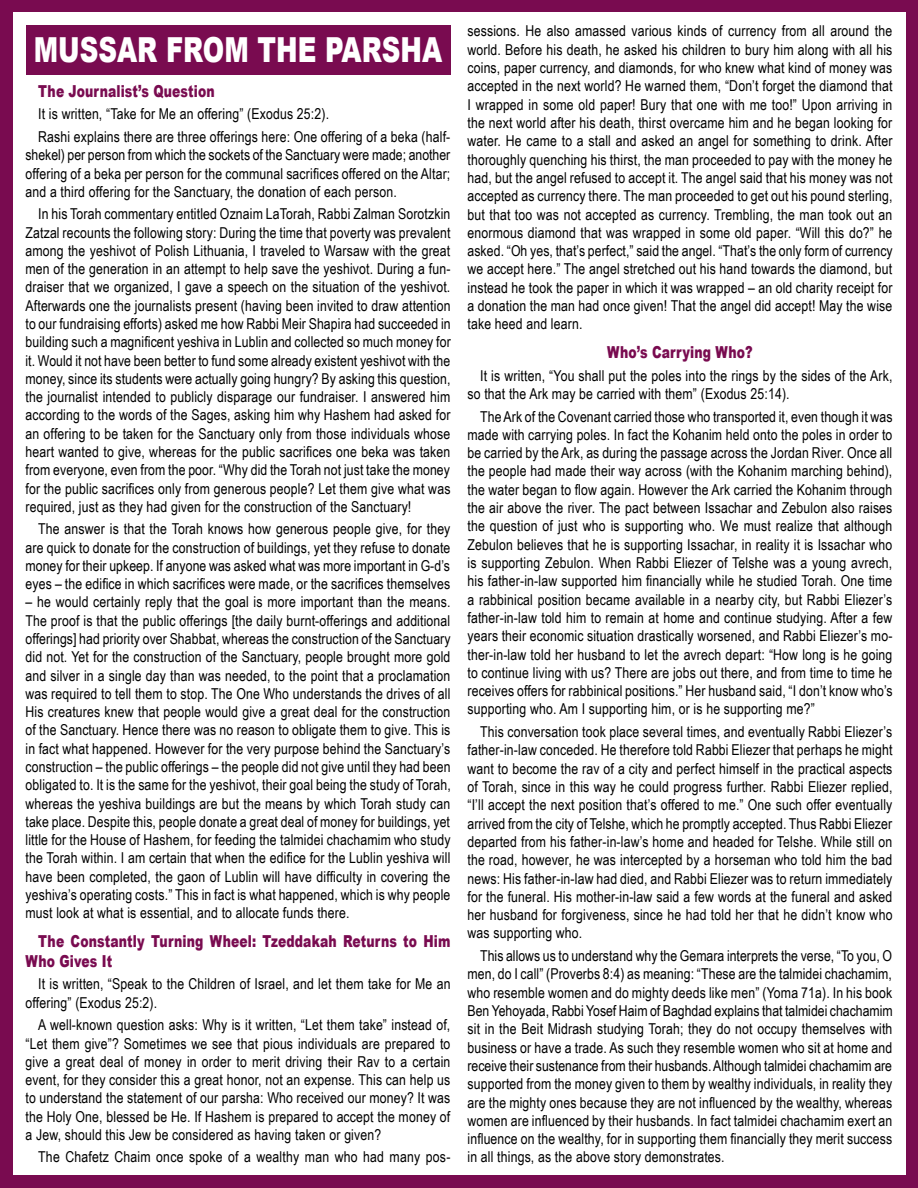
<style>
.page{position:relative;width:918px;height:1188px;background:#fff}
.page>*{position:absolute;margin:0;border:0;box-sizing:border-box;transform-origin:0 0}
.Titre{font:900 34.5px "Arial";color:#fff;scale:.75 1}
.Sous-titre{font:900 16.5px/20.1px "Arial";letter-spacing:.01em;color:#790b50;scale:.75 1}
._01sous_titre{font:900 16.5px "Arial";letter-spacing:.01em;color:#790b50;scale:.75 1}
.Corp_de_texte{font:15px/18.3px "Arial Narrow";letter-spacing:.01em;color:#000;text-align:justify}
</style>
<div class="page">
<div style="left:0;top:0;width:917px;height:1188px;background:#790b50"></div>
<div style="left:13px;top:13px;width:892px;height:1162px;background:#fff"></div>
<hr style="left:917px;top:0;width:1px;height:1188px;background:#790b50">
<div style="left:26px;top:26px;width:424px;height:49px;background:#790b50"></div>
<p class="Titre" style="left:34px;top:24px;width:546px">MUSSAR FROM THE PARSHA</p>
<p class="Corp_de_texte" style="left:468px;top:21px;width:427px">sessions. He also amassed various kinds of currency from all around the world. Before his death, he asked his children to bury him along with all his coins, paper currency, and diamonds, for who knew what kind of money was accepted in the next world? He warned them, “Don’t forget the diamond that I wrapped in some old paper! Bury that one with me too!” Upon arriving in the next world after his death, thirst overcame him and he began looking for water. He came to a stall and asked an angel for something to drink. After thoroughly quenching his thirst, the man proceeded to pay with the money he had, but the angel refused to accept it. The angel said that his money was not accepted as currency there. The man proceeded to get out his pound sterling, but that too was not accepted as currency. Trembling, the man took out an enormous diamond that was wrapped in some old paper. “Will this do?” he asked. “Oh yes, that’s perfect,” said the angel. “That’s the only form of currency we accept here.” The angel stretched out his hand towards the diamond, but instead he took the paper in which it was wrapped – an old charity receipt for a donation the man had once given! That the angel did accept! May the wise take heed and learn.</p>
<p class="_01sous_titre" style="left:607px;top:340px;width:196px">Who’s Carrying Who?</p>
<p class="Corp_de_texte" style="left:468px;top:366px;width:426px;text-indent:13px">It is written, “You shall put the poles into the rings by the sides of the Ark, so that the Ark may be carried with them” (Exodus 25:14).</p>
<p class="Corp_de_texte" style="left:468px;top:407px;width:427px;text-indent:13px">The Ark of the Covenant carried those who transported it, even though it was made with carrying poles. In fact the Kohanim held onto the poles in order to be carried by the Ark, as during the passage across the Jordan River. Once all the people had made their way across (with the Kohanim marching behind), the water began to flow again. However the Ark carried the Kohanim through the air above the river. The pact between Issachar and Zebulon also raises the question of just who is supporting who. We must realize that although Zebulon believes that he is supporting Issachar, in reality it is Issachar who is supporting Zebulon. When Rabbi Eliezer of Telshe was a young avrech, his father-in-law supported him financially while he studied Torah. One time a rabbinical position became available in a nearby city, but Rabbi Eliezer’s father-in-law told him to remain at home and continue studying. After a few years their economic situation drastically worsened, and Rabbi Eliezer’s mo&shy;ther-in-law told her husband to let the avrech depart: “How long is he going to continue living with us? There are jobs out there, and from time to time he receives offers for rabbinical positions.” Her husband said, “I don’t know who’s supporting who. Am I supporting him, or is he supporting me?”</p>
<p class="Corp_de_texte" style="left:468px;top:722px;width:427px;text-indent:13px">This conversation took place several times, and eventually Rabbi Eliezer’s father-in-law conceded. He therefore told Rabbi Eliezer that perhaps he might want to become the rav of a city and perfect himself in the practical aspects of Torah, since in this way he could progress further. Rabbi Eliezer replied, “I’ll accept the next position that’s offered to me.” One such offer eventually arrived from the city of Telshe, which he promptly accepted. Thus Rabbi Eliezer departed from his father-in-law’s home and headed for Telshe. While still on the road, however, he was intercepted by a horseman who told him the bad news: His father-in-law had died, and Rabbi Eliezer was to return immediately for the funeral. His mother-in-law said a few words at the funeral and asked her husband for forgiveness, since he had told her that he didn’t know who was supporting who.</p>
<p class="Corp_de_texte" style="left:468px;top:946px;width:427px;text-indent:13px">This allows us to understand why the Gemara interprets the verse, “To you, O men, do I call” (Proverbs 8:4) as meaning: “These are the talmidei chachamim, who resemble women and do mighty deeds like men” (Yoma 71a). In his book Ben Yehoyada, Rabbi Yosef Haim of Baghdad explains that talmidei chachamim sit in the Beit Midrash studying Torah; they do not occupy themselves with business or have a trade. As such they resemble women who sit at home and receive their sustenance from their husbands. Although talmidei chachamim are supported from the money given to them by wealthy individuals, in reality they are the mighty ones because they are not influenced by the wealthy, whereas women are influenced by their husbands. In fact talmidei chachamim exert an influence on the wealthy, for in supporting them financially they merit success in all things, as the above story demonstrates.</p>
<p class="Sous-titre" style="left:38px;top:80px;width:237px">The Journalist’s Question</p>
<p class="Corp_de_texte" style="left:38px;top:104px;width:292px">It is written, “Take for Me an offering” (Exodus 25:2).</p>
<p class="Corp_de_texte" style="left:26px;top:127px;width:426px;text-indent:13px">Rashi explains there are three offerings here: One offering of a beka (half&shy;shekel) per person from which the sockets of the Sanctuary were made; another offering of a beka per person for the communal sacrifices offered on the Altar; and a third offering for the Sanctuary, the donation of each person.</p>
<p class="Corp_de_texte" style="left:26px;top:204px;width:427px;text-indent:13px">In his Torah commentary entitled Oznaim LaTorah, Rabbi Zalman Sorotzkin Zatzal recounts the following story: During the time that poverty was prevalent among the yeshivot of Polish Lithuania, I traveled to Warsaw with the great men of the generation in an attempt to help save the yeshivot. During a fun&shy;draiser that we organized, I gave a speech on the situation of the yeshivot.<br>Afterwards one the journalists present (having been invited to draw attention to our fundraising efforts) asked me how Rabbi Meir Shapira had succeeded in building such a magnificent yeshiva in Lublin and collected so much money for it. Would it not have been better to fund some already existent yeshivot with the money, since its students were actually going hungry? By asking this question, the journalist intended to publicly disparage our fundraiser. I answered him according to the words of the Sages, asking him why Hashem had asked for an offering to be taken for the Sanctuary only from those individuals whose heart wanted to give, whereas for the public sacrifices one beka was taken from everyone, even from the poor. “Why did the Torah not just take the money for the public sacrifices only from generous people? Let them give what was required, just as they had given for the construction of the Sanctuary!</p>
<p class="Corp_de_texte" style="left:26px;top:519px;width:426px;text-indent:13px">The answer is that the Torah knows how generous people give, for they are quick to donate for the construction of buildings, yet they refuse to donate money for their upkeep. If anyone was asked what was more important in G-d’s eyes – the edifice in which sacrifices were made, or the sacrifices themselves</p>
<p class="Corp_de_texte" style="left:26px;top:592px;width:427px">– he would certainly reply that the goal is more important than the means.<br>The proof is that the public offerings [the daily burnt-offerings and additional offerings] had priority over Shabbat, whereas the construction of the Sanctuary did not. Yet for the construction of the Sanctuary, people brought more gold and silver in a single day than was needed, to the point that a proclamation was required to tell them to stop. The One Who understands the drives of all His creatures knew that people would give a great deal for the construction of the Sanctuary. Hence there was no reason to obligate them to give. This is in fact what happened. However for the very purpose behind the Sanctuary’s construction – the public offerings – the people did not give until they had been obligated to. It is the same for the yeshivot, their goal being the study of Torah, whereas the yeshiva buildings are but the means by which Torah study can take place. Despite this, people donate a great deal of money for buildings, yet little for the House of Hashem, for feeding the talmidei chachamim who study the Torah within. I am certain that when the edifice for the Lublin yeshiva will have been completed, the gaon of Lublin will have difficulty in covering the yeshiva’s operating costs.” This in fact is what happened, which is why people must look at what is essential, and to allocate funds there.</p>
<p class="Sous-titre" style="left:26px;top:930px;width:568px;text-indent:13px">The Constantly Turning Wheel: Tzeddakah Returns to Him<br>Who Gives It</p>
<p class="Corp_de_texte" style="left:26px;top:974px;width:426px;text-indent:13px">It is written, “Speak to the Children of Israel, and let them take for Me an offering” (Exodus 25:2).</p>
<p class="Corp_de_texte" style="left:26px;top:1015px;width:426px;text-indent:13px">A well-known question asks: Why is it written, “Let them take” instead of, “Let them give”? Sometimes we see that pious individuals are prepared to give a great deal of money in order to merit driving their Rav to a certain event, for they consider this a great honor, not an expense. This can help us to understand the statement of our parsha: Who received our money? It was the Holy One, blessed be He. If Hashem is prepared to accept the money of a Jew, should this Jew be considered as having taken or given?</p>
<p class="Corp_de_texte" style="left:38px;top:1147px;width:414px">The Chafetz Chaim once spoke of a wealthy man who had many pos-</p>
</div>
